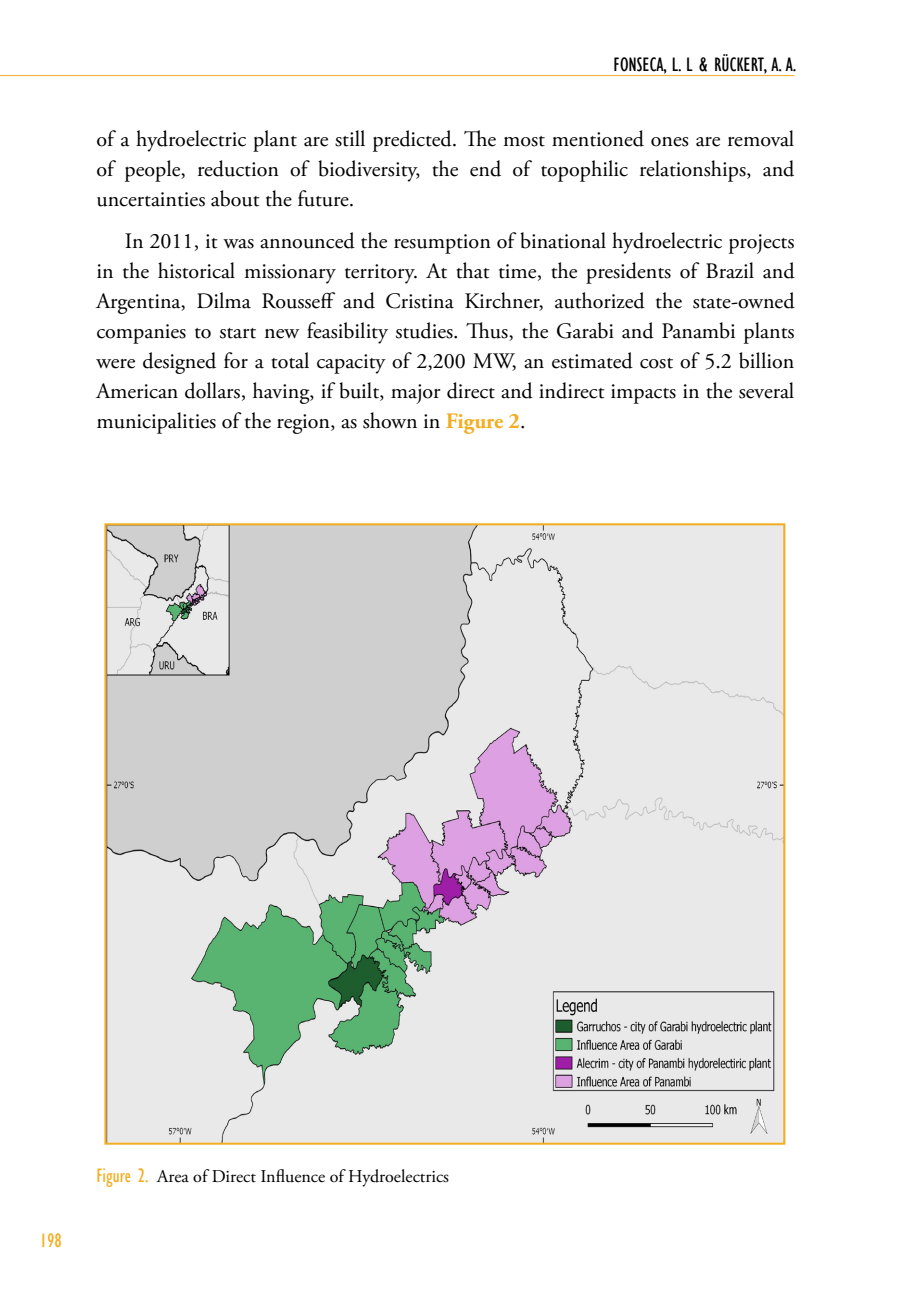
<style>
.page{position:relative;width:908px;height:1304px;background:#fff}
.page>*{position:absolute;margin:0;border:0;box-sizing:border-box;transform-origin:0 0}
.t1{font:22px/30px "Adobe Garamond Pro";color:#000;text-align:justify}
.t2{font:condensed 20px "Gill Sans";color:#000}
.t3{font:condensed 20px "Gill Sans";color:#f2ae21}
.t4{font:18px "Adobe Garamond Pro";color:#000}
.s1{font-weight:700;color:#f2ae21}
.s2{font-family:"Gill Sans";font-stretch:condensed;font-size:20px;color:#f2ae21}
</style>
<div class="page">
<hr style="left:0;top:75px;width:794px;height:1px;background:#f3b027">
<img style="left:107px;top:526px;width:675px;height:616px">
<p class="t2" style="left:613px;top:52px;width:184px">FONSECA, L. L &amp; RÜCKERT, A. A.</p>
<p class="t1" style="left:96px;top:125px;width:699px">of a hydroelectric plant are still predicted. The most mentioned ones are removal of people, reduction of biodiversity, the end of topophilic relationships, and uncertainties about the future.</p>
<p class="t1" style="left:96px;top:227px;width:699px;text-indent:28px">In 2011, it was announced the resumption of binational hydroelectric projects in the historical missionary territory. At that time, the presidents of Brazil and Argentina, Dilma Rousseff and Cristina Kirchner, authorized the state-owned companies to start new feasibility studies. Thus, the Garabi and Panambi plants were designed for a total capacity of 2,200 MW, an estimated cost of 5.2 billion American dollars, having, if built, major direct and indirect impacts in the several municipalities of the region, as shown in <span class="s1">Figure 2</span>.</p>
<p class="t3" style="left:40px;top:1229px;width:23px">198</p>
<p class="t4" style="left:96px;top:1166px;width:354px"><span class="s2">Figure 2.</span> Area of Direct Influence of Hydroelectrics</p>
</div>
